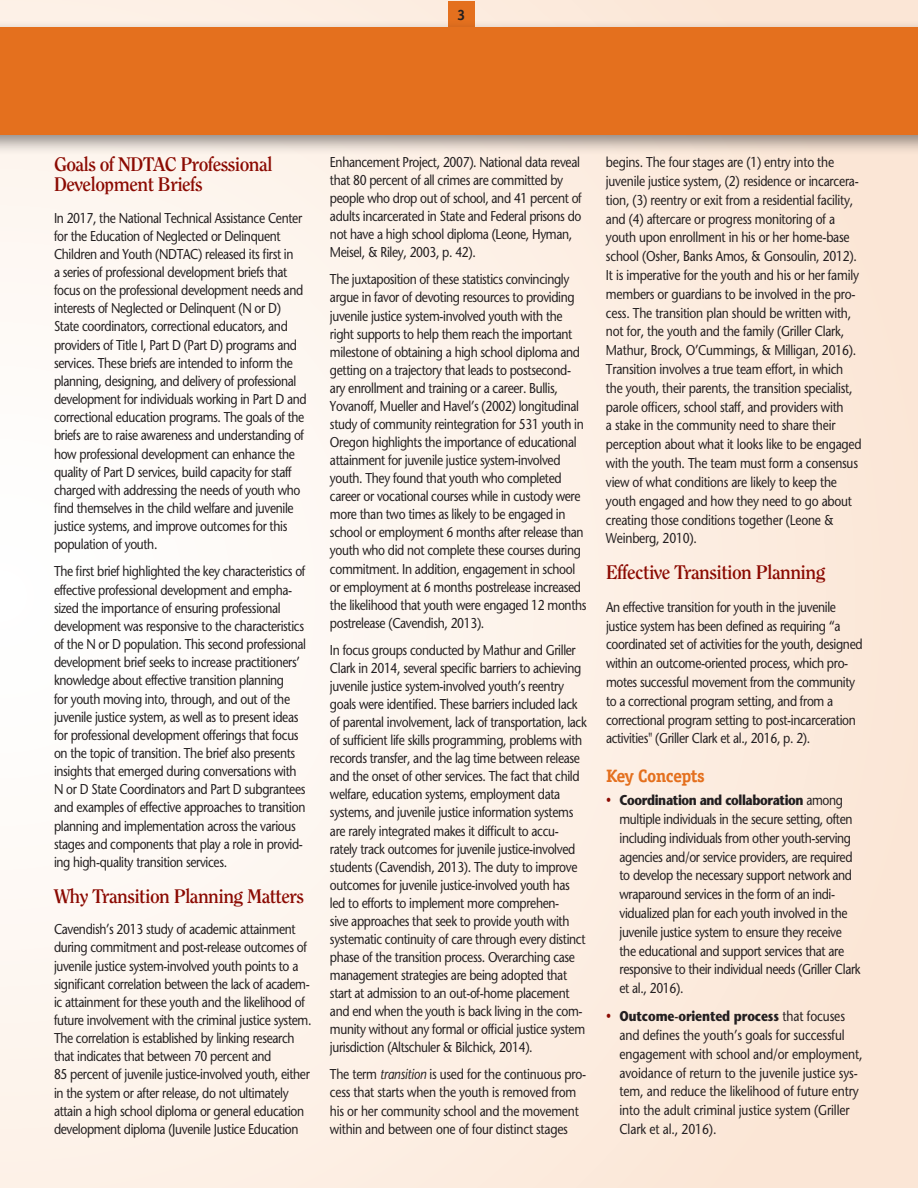
<style>
.page{position:relative;width:918px;height:1188px;background:#fff}
.page>*{position:absolute;margin:0;border:0;box-sizing:border-box;transform-origin:0 0}
.t1{font:700 19.5px/19.6px "Clearface Std";letter-spacing:-.03em;color:#8b0a02}
.t2{font:700 18px "Officina Serif Std";letter-spacing:-.03em;color:#e4701e}
.t3{font:700 15px "Officina Serif Std";color:#231f20}
.t4{font:500 14.25px/18px "Stone Sans Std";letter-spacing:-.03em;color:#231f20;scale:.85 1}
.t5{font:500 14.25px/18.8px "Stone Sans Std";letter-spacing:-.01em;color:#231f20;scale:.85 1}
.s1{font-style:italic}
.s2{font-size:12px;color:#8b0a02}
.s3{font-weight:700}
</style>
<div class="page">
<div style="left:0;top:0;width:918px;height:1188px;background:linear-gradient(to right,#fefcf9,#fbe7d6)"></div>
<div style="left:448px;top:1px;width:27px;height:27px;background:#e4701e"></div>
<div style="left:0;top:19px;width:918px;height:136px;background:#231f20;opacity:.5"></div>
<div style="left:0;top:28px;width:918px;height:107px;background:#e4701e"></div>
<p class="t3" style="left:457px;top:5px;width:10px">3</p>
<h2 class="t1" style="left:54px;top:155px;width:220px">Goals of NDTAC Professional<br>Development Briefs</h2>
<p class="t4" style="left:54px;top:208px;width:299px">In 2017, the National Technical Assistance Center for the Education of Neglected or Delinquent Children and Youth (NDTAC) released its first in<br>a series of professional development briefs that focus on the professional development needs and interests of Neglected or Delinquent (N or D)<br>State coordinators, correctional educators, and providers of Title I, Part D (Part D) programs and services. These briefs are intended to inform the planning, designing, and delivery of professional development for individuals working in Part D and correctional education programs. The goals of the briefs are to raise awareness and understanding of how professional development can enhance the quality of Part D services, build capacity for staff charged with addressing the needs of youth who find themselves in the child welfare and juvenile justice systems, and improve outcomes for this population of youth.</p>
<p class="t4" style="left:54px;top:562px;width:298px">The first brief highlighted the key characteristics of effective professional development and empha&shy;sized the importance of ensuring professional development was responsive to the characteristics of the N or D population. This second professional development brief seeks to increase practitioners’ knowledge about effective transition planning<br>for youth moving into, through, and out of the juvenile justice system, as well as to present ideas for professional development offerings that focus on the topic of transition. The brief also presents insights that emerged during conversations with N or D State Coordinators and Part D subgrantees and examples of effective approaches to transition planning and implementation across the various stages and components that play a role in provid&shy;ing high-quality transition services.</p>
<h2 class="t1" style="left:54px;top:886px;width:252px">Why Transition Planning Matters</h2>
<p class="t4" style="left:54px;top:920px;width:304px">Cavendish’s 2013 study of academic attainment during commitment and post-release outcomes of juvenile justice system-involved youth points to a significant correlation between the lack of academ&shy;ic attainment for these youth and the likelihood of future involvement with the criminal justice system.<br>The correlation is established by linking research that indicates that between 70 percent and<br>85 percent of juvenile justice-involved youth, either in the system or after release, do not ultimately attain a high school diploma or general education development diploma (Juvenile Justice Education</p>
<p class="t4" style="left:330px;top:153px;width:298px">Enhancement Project, 2007). National data reveal that 80 percent of all crimes are committed by people who drop out of school, and 41 percent of adults incarcerated in State and Federal prisons do not have a high school diploma (Leone, Hyman, Meisel, &amp; Riley, 2003, p. 42).</p>
<p class="t4" style="left:330px;top:270px;width:303px">The juxtaposition of these statistics convincingly argue in favor of devoting resources to providing juvenile justice system-involved youth with the right supports to help them reach the important milestone of obtaining a high school diploma and getting on a trajectory that leads to postsecond&shy;ary enrollment and training or a career. Bullis, Yovanoff, Mueller and Havel’s (2002) longitudinal study of community reintegration for 531 youth in Oregon highlights the importance of educational attainment for juvenile justice system-involved youth. They found that youth who completed career or vocational courses while in custody were more than two times as likely to be engaged in school or employment 6 months after release than youth who did not complete these courses during commitment. In addition, engagement in school or employment at 6 months postrelease increased the likelihood that youth were engaged 12 months postrelease (Cavendish, 2013).</p>
<p class="t4" style="left:330px;top:641px;width:304px">In focus groups conducted by Mathur and Griller Clark in 2014, several specific barriers to achieving juvenile justice system-involved youth’s reentry goals were identified. These barriers included lack of parental involvement, lack of transportation, lack of sufficient life skills programming, problems with records transfer, and the lag time between release and the onset of other services. The fact that child welfare, education systems, employment data systems, and juvenile justice information systems are rarely integrated makes it difficult to accu&shy;rately track outcomes for juvenile justice-involved students (Cavendish, 2013). The duty to improve outcomes for juvenile justice-involved youth has led to efforts to implement more comprehen-<br>sive approaches that seek to provide youth with systematic continuity of care through every distinct phase of the transition process. Overarching case management strategies are being adopted that start at admission to an out-of-home placement and end when the youth is back living in the com&shy;munity without any formal or official justice system jurisdiction (Altschuler &amp; Bilchick, 2014).</p>
<p class="t4" style="left:330px;top:1065px;width:303px">The term <span class="s1">transition</span> is used for the continuous pro&shy;cess that starts when the youth is removed from his or her community school and the movement within and between one of four distinct stages</p>
<p class="t4" style="left:606px;top:152px;width:302px;line-height:18.9px">begins. The four stages are (1) entry into the juvenile justice system, (2) residence or incarcera&shy;tion, (3) reentry or exit from a residential facility, and (4) aftercare or progress monitoring of a youth upon enrollment in his or her home-base school (Osher, Banks Amos, &amp; Gonsoulin, 2012).<br>It is imperative for the youth and his or her family members or guardians to be involved in the pro&shy;cess. The transition plan should be written with, not for, the youth and the family (Griller Clark, Mathur, Brock, O’Cummings, &amp; Milligan, 2016).<br>Transition involves a true team effort, in which the youth, their parents, the transition specialist, parole officers, school staff, and providers with<br>a stake in the community need to share their perception about what it looks like to be engaged with the youth. The team must form a consensus view of what conditions are likely to keep the youth engaged and how they need to go about creating those conditions together (Leone &amp; Weinberg, 2010).</p>
<h2 class="t1" style="left:606px;top:563px;width:221px">Effective Transition Planning</h2>
<p class="t4" style="left:606px;top:597px;width:303px;line-height:18.8px">An effective transition for youth in the juvenile justice system has been defined as requiring “a coordinated set of activities for the youth, designed within an outcome-oriented process, which pro&shy;motes successful movement from the community to a correctional program setting, and from a correctional program setting to post-incarceration activities" (Griller Clark et al., 2016, p. 2).</p>
<h3 class="t2" style="left:606px;top:764px;width:100px">Key Concepts</h3>
<p class="t4" style="left:620px;top:791px;width:285px;line-height:18.8px;text-indent:-14px"><span class="s2">•</span> <span class="s3">Coordination and collaboration</span> among multiple individuals in the secure setting, often including individuals from other youth-serving agencies and/or service providers, are required to develop the necessary support network and wraparound services in the form of an indi&shy;vidualized plan for each youth involved in the juvenile justice system to ensure they receive the educational and support services that are responsive to their individual needs (Griller Clark et al., 2016).</p>
<p class="t5" style="left:620px;top:1007px;width:287px;text-indent:-14px"><span class="s2">•</span> <span class="s3">Outcome-oriented process</span> that focuses and defines the youth’s goals for successful engagement with school and/or employment, avoidance of return to the juvenile justice sys&shy;tem, and reduce the likelihood of future entry into the adult criminal justice system (Griller Clark et al., 2016).</p>
</div>
